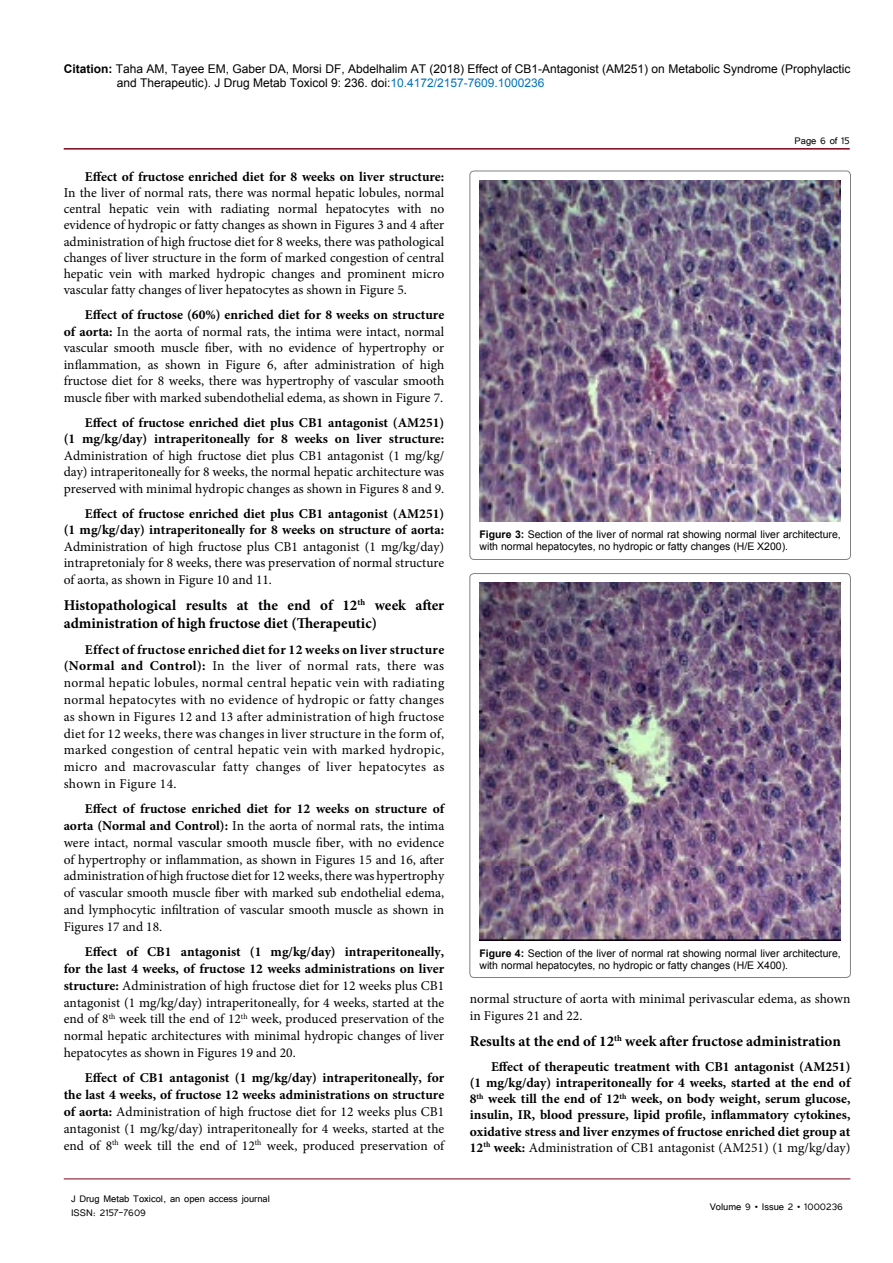
<style>
.page{position:relative;width:893px;height:1263px;background:#fff}
.page>*{position:absolute;margin:0;border:0;box-sizing:border-box;transform-origin:0 0}
.t1{font:700 15px/18px "Minion Pro";color:#000}
.t2{font:13.5px/16.8px "Minion Pro";color:#000;text-align:justify}
.t3{font:700 13.5px/16.2px "Minion Pro";color:#000;text-align:right}
.t4{font:12px/14.4px "Arial";color:#000}
.t5{font:12px/14.4px "Tunga";color:#000}
.t6{font:10.5px/12.6px "Arial";color:#000}
.s1{font-weight:700}
.s2{color:#0072bc}
.s3{font-weight:400}
</style>
<div class="page">
<hr style="left:64px;top:148px;width:786px;height:2px;background:#7a031b">
<hr style="left:64px;top:1179px;width:786px;height:1px;background:#7a031b">
<img style="left:479px;top:180px;width:362px;height:341px">
<div style="left:470px;top:171px;width:380px;height:388px;border:1px solid #000;border-radius:4px"></div>
<img style="left:479px;top:582px;width:362px;height:359px">
<div style="left:470px;top:573px;width:380px;height:404px;border:1px solid #000;border-radius:4px"></div>
<p class="t4" style="left:117px;top:61px;width:735px;text-indent:-53px"><span class="s1">Citation:</span> Taha AM, Tayee EM, Gaber DA, Morsi DF, Abdelhalim AT (2018) Effect of CB1-Antagonist (AM251) on Metabolic Syndrome (Prophylactic and Therapeutic). J Drug Metab Toxicol 9: 236. doi:<span class="s2">10.4172/2157-7609.1000236</span></p>
<p class="t3" style="left:85px;top:168px;width:361px">Effect of fructose enriched diet for 8 weeks on liver structure:</p>
<p class="t2" style="left:64px;top:185px;width:382px;line-height:16.2px">In the liver of normal rats, there was normal hepatic lobules, normal central hepatic vein with radiating normal hepatocytes with no evidence of hydropic or fatty changes as shown in Figures 3 and 4 after administration of high fructose diet for 8 weeks, there was pathological changes of liver structure in the form of marked congestion of central hepatic vein with marked hydropic changes and prominent micro vascular fatty changes of liver hepatocytes as shown in Figure 5.</p>
<p class="t2" style="left:64px;top:307px;width:382px;text-indent:21px"><span class="s1">Effect of fructose (60%) enriched diet for 8 weeks on structure of aorta:</span> In the aorta of normal rats, the intima were intact, normal vascular smooth muscle fiber, with no evidence of hypertrophy or inflammation, as shown in Figure 6, after administration of high fructose diet for 8 weeks, there was hypertrophy of vascular smooth muscle fiber with marked subendothelial edema, as shown in Figure 7.</p>
<p class="t3" style="left:64px;top:414px;width:382px">Effect of fructose enriched diet plus CB1 antagonist (AM251)<br>(1 mg/kg/day) intraperitoneally for 8 weeks on liver structure:</p>
<p class="t2" style="left:64px;top:447px;width:382px">Administration of high fructose diet plus CB1 antagonist (1 mg/kg/ day) intraperitoneally for 8 weeks, the normal hepatic architecture was preserved with minimal hydropic changes as shown in Figures 8 and 9.</p>
<p class="t3" style="left:64px;top:505px;width:382px">Effect of fructose enriched diet plus CB1 antagonist (AM251)<br>(1 mg/kg/day) intraperitoneally for 8 weeks on structure of aorta:</p>
<p class="t2" style="left:64px;top:538px;width:382px">Administration of high fructose plus CB1 antagonist (1 mg/kg/day) intrapretonialy for 8 weeks, there was preservation of normal structure of aorta, as shown in Figure 10 and 11.</p>
<p class="t1" style="left:64px;top:596px;width:382px">Histopathological results at the end of 12<sup>th</sup> week after administration of high fructose diet (Therapeutic)</p>
<p class="t2" style="left:64px;top:641px;width:382px;text-indent:21px"><span class="s1">Effect of fructose enriched diet for 12 weeks on liver structure (Normal and Control):</span> In the liver of normal rats, there was normal hepatic lobules, normal central hepatic vein with radiating normal hepatocytes with no evidence of hydropic or fatty changes as shown in Figures 12 and 13 after administration of high fructose diet for 12 weeks, there was changes in liver structure in the form of, marked congestion of central hepatic vein with marked hydropic, micro and macrovascular fatty changes of liver hepatocytes as shown in Figure 14.</p>
<p class="t2" style="left:64px;top:801px;width:382px;text-indent:21px"><span class="s1">Effect of fructose enriched diet for 12 weeks on structure of aorta (Normal and Control):</span> In the aorta of normal rats, the intima were intact, normal vascular smooth muscle fiber, with no evidence of hypertrophy or inflammation, as shown in Figures 15 and 16, after administration of high fructose diet for 12 weeks, there was hypertrophy of vascular smooth muscle fiber with marked sub endothelial edema, and lymphocytic infiltration of vascular smooth muscle as shown in Figures 17 and 18.</p>
<p class="t2" style="left:64px;top:943px;width:382px;text-indent:21px"><span class="s1">Effect of CB1 antagonist (1 mg/kg/day) intraperitoneally, for the last 4 weeks, of fructose 12 weeks administrations on liver structure:</span> Administration of high fructose diet for 12 weeks plus CB1 antagonist (1 mg/kg/day) intraperitoneally, for 4 weeks, started at the end of 8<sup>th</sup> week till the end of 12<sup>th</sup> week, produced preservation of the normal hepatic architectures with minimal hydropic changes of liver hepatocytes as shown in Figures 19 and 20.</p>
<p class="t2" style="left:64px;top:1070px;width:382px;text-indent:21px"><span class="s1">Effect of CB1 antagonist (1 mg/kg/day) intraperitoneally, for the last 4 weeks, of fructose 12 weeks administrations on structure of aorta:</span> Administration of high fructose diet for 12 weeks plus CB1 antagonist (1 mg/kg/day) intraperitoneally for 4 weeks, started at the end of 8<sup>th</sup> week till the end of 12<sup>th</sup> week, produced preservation of</p>
<p class="t5" style="left:71px;top:1190px;width:200px">J Drug Metab Toxicol, an open access journal<br>ISSN: 2157-7609</p>
<p class="t5" style="left:795px;top:133px;width:57px">Page 6 of 15</p>
<p class="t6" style="left:479px;top:528px;width:363px"><span class="s1">Figure 3:</span> Section of the liver of normal rat showing normal liver architecture, with normal hepatocytes, no hydropic or fatty changes (H/E X200).</p>
<p class="t6" style="left:479px;top:948px;width:363px;line-height:11.6px"><span class="s1">Figure 4:</span> Section of the liver of normal rat showing normal liver architecture, with normal hepatocytes, no hydropic or fatty changes (H/E X400).</p>
<p class="t2" style="left:470px;top:990px;width:382px">normal structure of aorta with minimal perivascular edema, as shown in Figures 21 and 22.</p>
<p class="t1" style="left:470px;top:1032px;width:372px">Results at the end of 12<sup>th</sup> week after fructose administration</p>
<p class="t3" style="left:470px;top:1058px;width:382px;text-align:justify;text-indent:21px">Effect of therapeutic treatment with CB1 antagonist (AM251) (1 mg/kg/day) intraperitoneally for 4 weeks, started at the end of 8<sup>th</sup> week till the end of 12<sup>th</sup> week, on body weight, serum glucose, insulin, IR, blood pressure, lipid profile, inflammatory cytokines, oxidative stress and liver enzymes of fructose enriched diet group at 12<sup>th</sup> week: <span class="s3">Administration of CB1 antagonist (AM251) (1 mg/kg/day)</span></p>
<p class="t5" style="left:710px;top:1199px;width:135px">Volume 9 • Issue 2 • 1000236</p>
</div>
